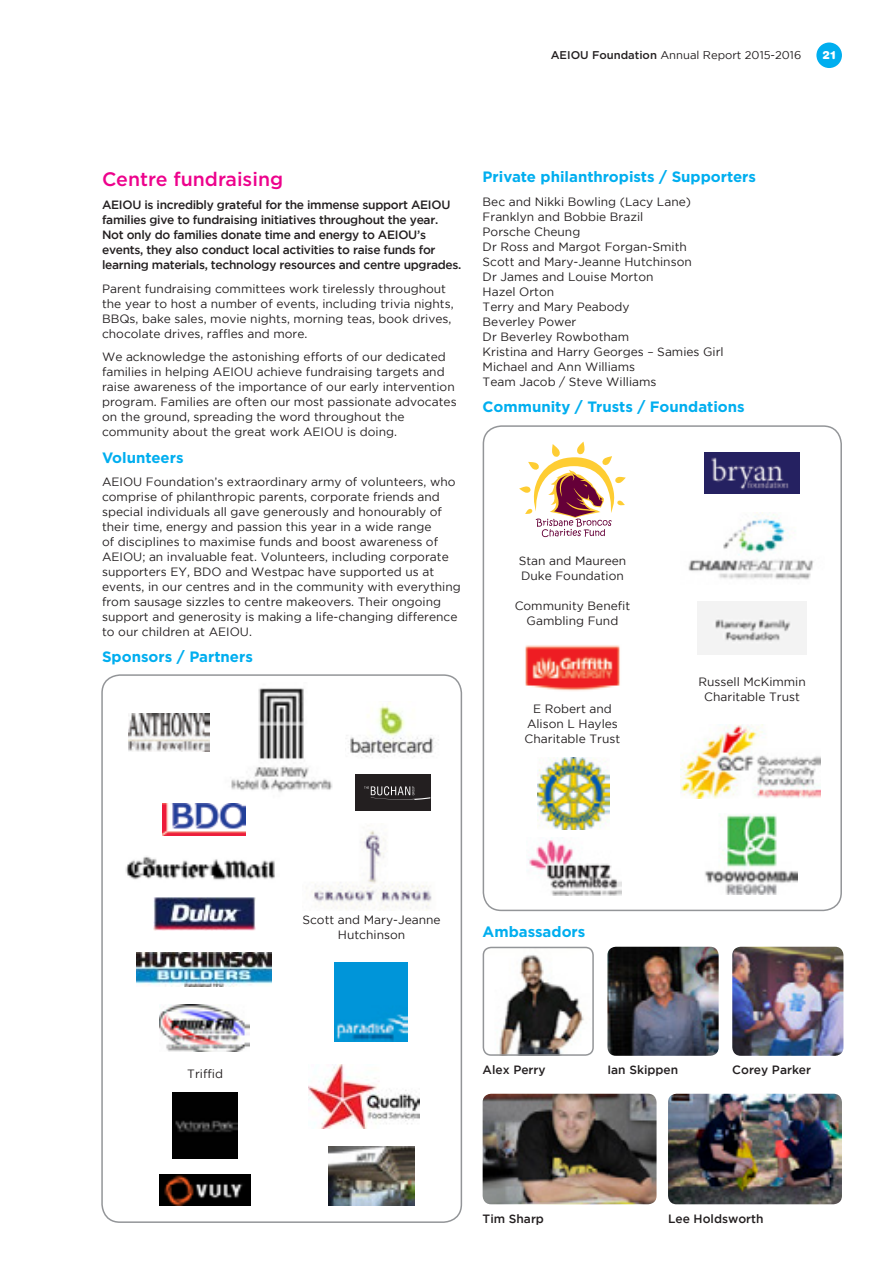
<style>
.page{position:relative;width:893px;height:1263px;background:#fff}
.page>*{position:absolute;margin:0;border:0;box-sizing:border-box;transform-origin:0 0}
.t1{font:500 19.5px "Gotham";color:#ed028c}
.t2{font:700 15px "Gotham";color:#00aeef}
.t3{font:12px/15px "Gotham";color:#231f20}
.t4{font:500 12px/15px "Gotham";letter-spacing:-.025em;color:#231f20}
.t5{font:500 12px "Gotham";color:#231f20}
.t6{font:11.25px "Gotham";color:#231f20}
.t7{font:900 11.25px "Helvetica Rounded";color:#fff}
.s1{font-weight:500}
</style>
<div class="page">
<img style="left:483px;top:947px;width:108px;height:109px">
<div style="left:483px;top:947px;width:111px;height:109px;border:2px solid #939598;border-radius:8px"></div>
<img style="left:607px;top:947px;width:112px;height:109px">
<img style="left:732px;top:947px;width:111px;height:109px">
<img style="left:483px;top:1094px;width:174px;height:110px">
<img style="left:668px;top:1094px;width:174px;height:110px">
<div style="left:816px;top:43px;width:26px;height:25px;background:#00aeef;border-radius:50%"></div>
<div style="left:101px;top:674px;width:361px;height:549px;border:2px solid #939598;border-radius:18px"></div>
<img style="left:231px;top:688px;width:102px;height:104px">
<img style="left:163px;top:803px;width:83px;height:32px">
<img style="left:125px;top:856px;width:150px;height:24px">
<img style="left:311px;top:830px;width:121px;height:80px">
<img style="left:137px;top:953px;width:135px;height:34px">
<img style="left:335px;top:963px;width:72px;height:78px">
<img style="left:159px;top:1004px;width:90px;height:47px">
<img style="left:308px;top:1064px;width:112px;height:64px">
<img style="left:159px;top:1175px;width:91px;height:30px">
<svg style="left:519px;top:442px;width:107px;height:95px"></svg>
<img style="left:688px;top:513px;width:126px;height:67px">
<img style="left:525px;top:645px;width:95px;height:46px">
<img style="left:537px;top:757px;width:73px;height:73px">
<img style="left:705px;top:814px;width:93px;height:80px">
<img style="left:681px;top:725px;width:139px;height:73px">
<img style="left:697px;top:601px;width:110px;height:53px">
<img style="left:705px;top:453px;width:94px;height:41px">
<div style="left:483px;top:425px;width:359px;height:486px;border:2px solid #939598;border-radius:18px"></div>
<img style="left:346px;top:702px;width:89px;height:55px">
<img style="left:129px;top:713px;width:81px;height:38px">
<div style="left:355px;top:775px;width:75px;height:36px;background:#231f20"></div>
<svg style="left:364px;top:786px;width:66px;height:14px"></svg>
<img style="left:153px;top:897px;width:102px;height:34px">
<img style="left:529px;top:837px;width:93px;height:59px">
<img style="left:172px;top:1093px;width:65px;height:65px">
<img style="left:329px;top:1146px;width:85px;height:59px">
<p class="t6" style="left:551px;top:48px;width:252px"><span class="s1">AEIOU Foundation</span> Annual Report 2015-2016</p>
<p class="t7" style="left:822px;top:47px;width:15px">21</p>
<h1 class="t1" style="left:102px;top:166px;width:183px">Centre fundraising</h1>
<p class="t4" style="left:102px;top:197px;width:361px">AEIOU is incredibly grateful for the immense support AEIOU families give to fundraising initiatives throughout the year.<br>Not only do families donate time and energy to AEIOU’s events, they also conduct local activities to raise funds for learning materials, technology resources and centre upgrades.</p>
<p class="t3" style="left:102px;top:281px;width:353px">Parent fundraising committees work tirelessly throughout the year to host a number of events, including trivia nights, BBQs, bake sales, movie nights, morning teas, book drives, chocolate drives, raffles and more.</p>
<p class="t3" style="left:102px;top:349px;width:356px">We acknowledge the astonishing efforts of our dedicated families in helping AEIOU achieve fundraising targets and raise awareness of the importance of our early intervention program. Families are often our most passionate advocates on the ground, spreading the word throughout the community about the great work AEIOU is doing.</p>
<p class="t2" style="left:102px;top:447px;width:83px">Volunteers</p>
<p class="t3" style="left:102px;top:474px;width:360px">AEIOU Foundation’s extraordinary army of volunteers, who comprise of philanthropic parents, corporate friends and special individuals all gave generously and honourably of their time, energy and passion this year in a wide range<br>of disciplines to maximise funds and boost awareness of AEIOU; an invaluable feat. Volunteers, including corporate supporters EY, BDO and Westpac have supported us at events, in our centres and in the community with everything from sausage sizzles to centre makeovers. Their ongoing support and generosity is making a life-changing difference to our children at AEIOU.</p>
<p class="t2" style="left:102px;top:646px;width:152px">Sponsors / Partners</p>
<p class="t2" style="left:483px;top:167px;width:275px">Private philanthropists / Supporters</p>
<p class="t3" style="left:483px;top:194px;width:243px">Bec and Nikki Bowling (Lacy Lane)<br>Franklyn and Bobbie Brazil<br>Porsche Cheung<br>Dr Ross and Margot Forgan-Smith<br>Scott and Mary-Jeanne Hutchinson<br>Dr James and Louise Morton<br>Hazel Orton<br>Terry and Mary Peabody<br>Beverley Power<br>Dr Beverley Rowbotham<br>Kristina and Harry Georges – Samies Girl<br>Michael and Ann Williams<br>Team Jacob / Steve Williams</p>
<p class="t2" style="left:483px;top:397px;width:264px">Community / Trusts / Foundations</p>
<p class="t3" style="left:519px;top:553px;width:109px">Stan and Maureen<br>Duke Foundation</p>
<p class="t3" style="left:515px;top:598px;width:117px;text-align:center">Community Benefit<br>Gambling Fund</p>
<p class="t3" style="left:525px;top:701px;width:97px;text-align:center">E Robert and<br>Alison L Hayles<br>Charitable Trust</p>
<p class="t3" style="left:698px;top:674px;width:109px;text-align:center">Russell McKimmin<br>Charitable Trust</p>
<p class="t3" style="left:187px;top:1066px;width:37px">Triffid</p>
<p class="t3" style="left:302px;top:912px;width:140px;text-align:center">Scott and Mary-Jeanne<br>Hutchinson</p>
<p class="t2" style="left:483px;top:922px;width:104px">Ambassadors</p>
<p class="t5" style="left:483px;top:1062px;width:65px">Alex Perry</p>
<p class="t5" style="left:607px;top:1062px;width:72px">Ian Skippen</p>
<p class="t5" style="left:732px;top:1062px;width:80px">Corey Parker</p>
<p class="t5" style="left:483px;top:1212px;width:63px">Tim Sharp</p>
<p class="t5" style="left:668px;top:1212px;width:97px">Lee Holdsworth</p>
</div>
